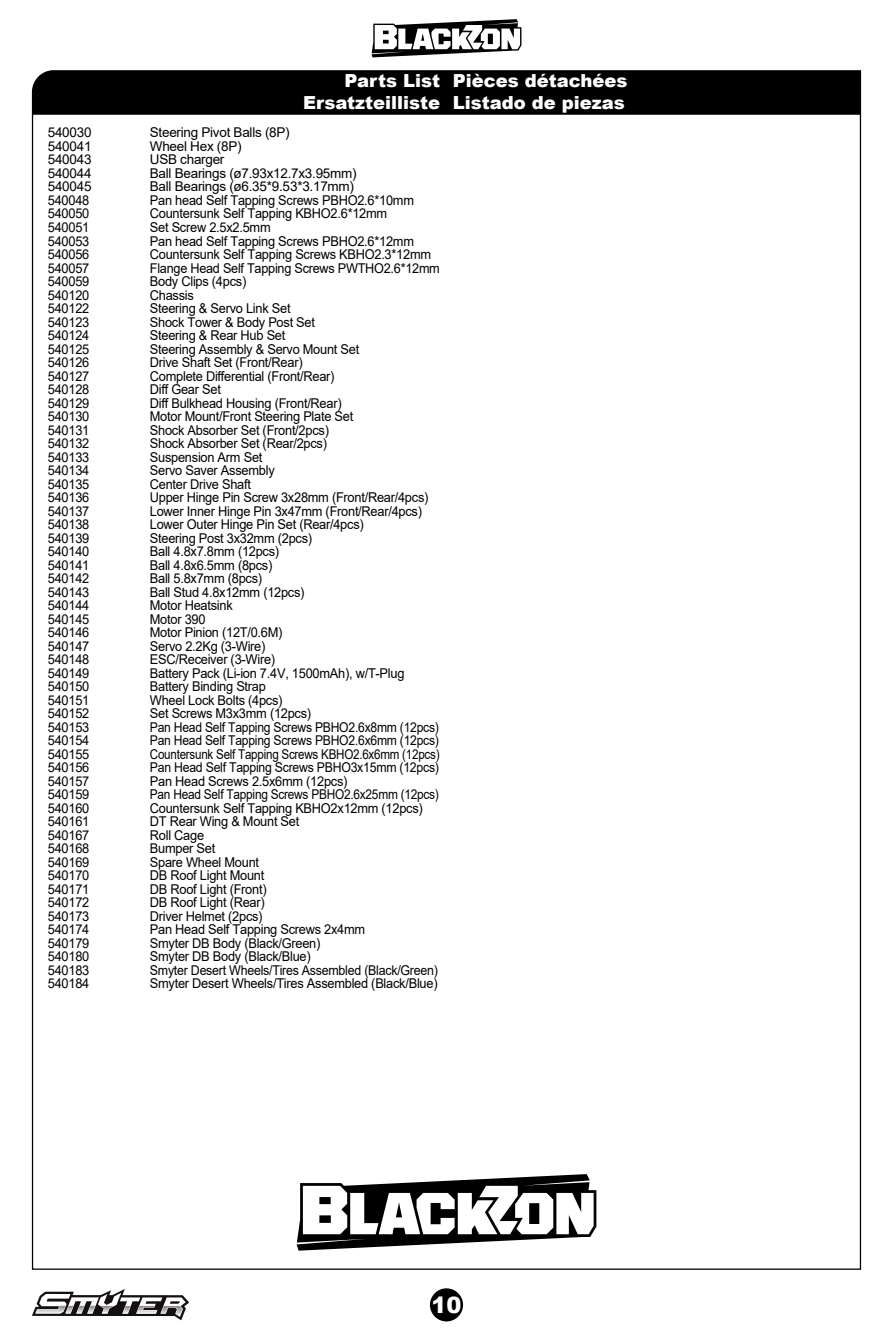
<style>
.page{position:relative;width:893px;height:1340px;background:#fff}
.page>*{position:absolute;margin:0;border:0;box-sizing:border-box;transform-origin:0 0}
.t1{font:900 22.5px "Arial";color:#fff}
.t2{font:900 18px/21.6px "Arial";color:#fff;text-align:right}
.t3{font:13.5px "Arial";letter-spacing:-.02em;color:#000;scale:.95 1}
.t4{font:13.5px "Arial";letter-spacing:-.02em;color:#000}
.t5{font:13.5px "Arial";letter-spacing:-.02em;color:#000;scale:.9 1}
.t6{font:13.5px "Arial";letter-spacing:-.02em;color:#000;scale:.86 1}
.t7{font:13.5px "Arial";letter-spacing:-.02em;color:#000;scale:.92 1}
.t8{font:13.5px "Arial";letter-spacing:-.02em;color:#000;scale:.88 1}
.t9{font:13.5px "Arial";letter-spacing:-.02em;color:#000;scale:.91 1}
.t10{font:13.5px "Arial";letter-spacing:-.02em;color:#000;scale:.94 1}
</style>
<div class="page">
<svg style="left:372px;top:19px;width:149px;height:38px"></svg>
<svg style="left:32px;top:1289px;width:157px;height:31px"></svg>
<div style="left:430px;top:1288px;width:33px;height:33px;background:#000;border-radius:17px"></div>
<div style="left:32px;top:70px;width:829px;height:43px;background:#000"></div>
<svg style="left:297px;top:1174px;width:299px;height:76px"></svg>
<h2 class="t2" style="left:303px;top:70px;width:139px">Parts List<br>Ersatzteilliste</h2>
<h2 class="t2" style="left:453px;top:70px;width:176px;text-align:left">Pièces détachées<br>Listado de piezas</h2>
<p class="t4" style="left:48px;top:123px;width:45px">540030</p>
<p class="t4" style="left:150px;top:123px;width:141px">Steering Pivot Balls (8P)</p>
<p class="t4" style="left:48px;top:137px;width:45px">540041</p>
<p class="t4" style="left:150px;top:137px;width:93px">Wheel Hex (8P)</p>
<p class="t4" style="left:48px;top:150px;width:45px">540043</p>
<p class="t4" style="left:150px;top:150px;width:76px">USB charger</p>
<p class="t4" style="left:48px;top:164px;width:45px">540044</p>
<p class="t4" style="left:150px;top:164px;width:208px">Ball Bearings (ø7.93x12.7x3.95mm)</p>
<p class="t4" style="left:48px;top:177px;width:45px">540045</p>
<p class="t4" style="left:150px;top:177px;width:206px">Ball Bearings (ø6.35*9.53*3.17mm)</p>
<p class="t3" style="left:48px;top:191px;width:45px">540048</p>
<p class="t3" style="left:150px;top:191px;width:280px">Pan head Self Tapping Screws PBHO2.6*10mm</p>
<p class="t3" style="left:48px;top:204px;width:45px">540050</p>
<p class="t3" style="left:150px;top:204px;width:251px">Countersunk Self Tapping KBHO2.6*12mm</p>
<p class="t3" style="left:48px;top:218px;width:45px">540051</p>
<p class="t3" style="left:150px;top:218px;width:129px">Set Screw 2.5x2.5mm</p>
<p class="t3" style="left:48px;top:231px;width:45px">540053</p>
<p class="t3" style="left:150px;top:231px;width:280px">Pan head Self Tapping Screws PBHO2.6*12mm</p>
<p class="t3" style="left:48px;top:245px;width:45px">540056</p>
<p class="t3" style="left:150px;top:245px;width:298px">Countersunk Self Tapping Screws KBHO2.3*12mm</p>
<p class="t3" style="left:48px;top:258px;width:45px">540057</p>
<p class="t10" style="left:150px;top:258px;width:310px">Flange Head Self Tapping Screws PWTHO2.6*12mm</p>
<p class="t3" style="left:48px;top:272px;width:45px">540059</p>
<p class="t3" style="left:150px;top:272px;width:103px">Body Clips (4pcs)</p>
<p class="t3" style="left:48px;top:285px;width:45px">540120</p>
<p class="t3" style="left:150px;top:285px;width:48px">Chassis</p>
<p class="t3" style="left:48px;top:299px;width:45px">540122</p>
<p class="t3" style="left:150px;top:299px;width:150px">Steering &amp; Servo Link Set</p>
<p class="t3" style="left:48px;top:312px;width:45px">540123</p>
<p class="t3" style="left:150px;top:312px;width:175px">Shock Tower &amp; Body Post Set</p>
<p class="t3" style="left:48px;top:326px;width:45px">540124</p>
<p class="t3" style="left:150px;top:326px;width:144px">Steering &amp; Rear Hub Set</p>
<p class="t3" style="left:48px;top:339px;width:45px">540125</p>
<p class="t3" style="left:150px;top:339px;width:222px">Steering Assembly &amp; Servo Mount Set</p>
<p class="t3" style="left:48px;top:353px;width:45px">540126</p>
<p class="t3" style="left:150px;top:353px;width:162px">Drive Shaft Set (Front/Rear)</p>
<p class="t3" style="left:48px;top:366px;width:45px">540127</p>
<p class="t3" style="left:150px;top:366px;width:196px">Complete Differential (Front/Rear)</p>
<p class="t3" style="left:48px;top:380px;width:45px">540128</p>
<p class="t3" style="left:150px;top:380px;width:76px">Diff Gear Set</p>
<p class="t3" style="left:48px;top:393px;width:45px">540129</p>
<p class="t3" style="left:150px;top:393px;width:203px">Diff Bulkhead Housing (Front/Rear)</p>
<p class="t3" style="left:48px;top:407px;width:45px">540130</p>
<p class="t3" style="left:150px;top:407px;width:216px">Motor Mount/Front Steering Plate Set</p>
<p class="t3" style="left:48px;top:420px;width:45px">540131</p>
<p class="t3" style="left:150px;top:420px;width:190px">Shock Absorber Set (Front/2pcs)</p>
<p class="t3" style="left:48px;top:434px;width:45px">540132</p>
<p class="t3" style="left:150px;top:434px;width:188px">Shock Absorber Set (Rear/2pcs)</p>
<p class="t3" style="left:48px;top:447px;width:45px">540133</p>
<p class="t3" style="left:150px;top:447px;width:120px">Suspension Arm Set</p>
<p class="t3" style="left:48px;top:461px;width:45px">540134</p>
<p class="t3" style="left:150px;top:461px;width:133px">Servo Saver Assembly</p>
<p class="t3" style="left:48px;top:474px;width:45px">540135</p>
<p class="t3" style="left:150px;top:474px;width:108px">Center Drive Shaft</p>
<p class="t3" style="left:48px;top:488px;width:45px">540136</p>
<p class="t3" style="left:150px;top:488px;width:295px">Upper Hinge Pin Screw 3x28mm (Front/Rear/4pcs)</p>
<p class="t3" style="left:48px;top:501px;width:45px">540137</p>
<p class="t3" style="left:150px;top:501px;width:288px">Lower Inner Hinge Pin 3x47mm (Front/Rear/4pcs)</p>
<p class="t3" style="left:48px;top:515px;width:45px">540138</p>
<p class="t3" style="left:150px;top:515px;width:227px">Lower Outer Hinge Pin Set (Rear/4pcs)</p>
<p class="t3" style="left:48px;top:528px;width:45px">540139</p>
<p class="t3" style="left:150px;top:528px;width:172px">Steering Post 3x32mm (2pcs)</p>
<p class="t3" style="left:48px;top:542px;width:45px">540140</p>
<p class="t3" style="left:150px;top:542px;width:138px">Ball 4.8x7.8mm (12pcs)</p>
<p class="t3" style="left:48px;top:555px;width:45px">540141</p>
<p class="t3" style="left:150px;top:555px;width:130px">Ball 4.8x6.5mm (8pcs)</p>
<p class="t3" style="left:48px;top:569px;width:45px">540142</p>
<p class="t3" style="left:150px;top:569px;width:120px">Ball 5.8x7mm (8pcs)</p>
<p class="t3" style="left:48px;top:582px;width:45px">540143</p>
<p class="t3" style="left:150px;top:582px;width:164px">Ball Stud 4.8x12mm (12pcs)</p>
<p class="t3" style="left:48px;top:596px;width:45px">540144</p>
<p class="t3" style="left:150px;top:596px;width:89px">Motor Heatsink</p>
<p class="t3" style="left:48px;top:609px;width:45px">540145</p>
<p class="t3" style="left:150px;top:609px;width:60px">Motor 390</p>
<p class="t3" style="left:48px;top:623px;width:45px">540146</p>
<p class="t3" style="left:150px;top:623px;width:141px">Motor Pinion (12T/0.6M)</p>
<p class="t3" style="left:48px;top:636px;width:45px">540147</p>
<p class="t3" style="left:150px;top:636px;width:123px">Servo 2.2Kg (3-Wire)</p>
<p class="t3" style="left:48px;top:650px;width:45px">540148</p>
<p class="t3" style="left:150px;top:650px;width:133px">ESC/Receiver (3-Wire)</p>
<p class="t3" style="left:48px;top:663px;width:45px">540149</p>
<p class="t3" style="left:150px;top:663px;width:269px">Battery Pack (Li-ion 7.4V, 1500mAh), w/T-Plug</p>
<p class="t3" style="left:48px;top:677px;width:45px">540150</p>
<p class="t3" style="left:150px;top:677px;width:124px">Battery Binding Strap</p>
<p class="t3" style="left:48px;top:690px;width:45px">540151</p>
<p class="t3" style="left:150px;top:690px;width:141px">Wheel Lock Bolts (4pcs)</p>
<p class="t3" style="left:48px;top:704px;width:45px">540152</p>
<p class="t3" style="left:150px;top:704px;width:171px">Set Screws M3x3mm (12pcs)</p>
<p class="t3" style="left:48px;top:717px;width:45px">540153</p>
<p class="t5" style="left:150px;top:717px;width:323px">Pan Head Self Tapping Screws PBHO2.6x8mm (12pcs)</p>
<p class="t3" style="left:48px;top:731px;width:45px">540154</p>
<p class="t5" style="left:150px;top:731px;width:323px">Pan Head Self Tapping Screws PBHO2.6x6mm (12pcs)</p>
<p class="t3" style="left:48px;top:744px;width:45px">540155</p>
<p class="t6" style="left:150px;top:744px;width:338px">Countersunk Self Tapping Screws KBHO2.6x6mm (12pcs)</p>
<p class="t3" style="left:48px;top:758px;width:45px">540156</p>
<p class="t9" style="left:150px;top:758px;width:319px">Pan Head Self Tapping Screws PBHO3x15mm (12pcs)</p>
<p class="t3" style="left:48px;top:771px;width:45px">540157</p>
<p class="t3" style="left:150px;top:771px;width:209px">Pan Head Screws 2.5x6mm (12pcs)</p>
<p class="t3" style="left:48px;top:785px;width:45px">540159</p>
<p class="t8" style="left:150px;top:785px;width:330px">Pan Head Self Tapping Screws PBHO2.6x25mm (12pcs)</p>
<p class="t3" style="left:48px;top:798px;width:45px">540160</p>
<p class="t3" style="left:150px;top:798px;width:289px">Countersunk Self Tapping KBHO2x12mm (12pcs)</p>
<p class="t3" style="left:48px;top:812px;width:45px">540161</p>
<p class="t3" style="left:150px;top:812px;width:159px">DT Rear Wing &amp; Mount Set</p>
<p class="t3" style="left:48px;top:825px;width:45px">540167</p>
<p class="t3" style="left:150px;top:825px;width:59px">Roll Cage</p>
<p class="t3" style="left:48px;top:839px;width:45px">540168</p>
<p class="t3" style="left:150px;top:839px;width:70px">Bumper Set</p>
<p class="t3" style="left:48px;top:852px;width:45px">540169</p>
<p class="t3" style="left:150px;top:852px;width:116px">Spare Wheel Mount</p>
<p class="t3" style="left:48px;top:866px;width:45px">540170</p>
<p class="t3" style="left:150px;top:866px;width:122px">DB Roof Light Mount</p>
<p class="t3" style="left:48px;top:879px;width:45px">540171</p>
<p class="t3" style="left:150px;top:879px;width:124px">DB Roof Light (Front)</p>
<p class="t3" style="left:48px;top:893px;width:45px">540172</p>
<p class="t3" style="left:150px;top:893px;width:122px">DB Roof Light (Rear)</p>
<p class="t3" style="left:48px;top:906px;width:45px">540173</p>
<p class="t3" style="left:150px;top:906px;width:120px">Driver Helmet (2pcs)</p>
<p class="t3" style="left:48px;top:920px;width:45px">540174</p>
<p class="t3" style="left:150px;top:920px;width:228px">Pan Head Self Tapping Screws 2x4mm</p>
<p class="t3" style="left:48px;top:933px;width:45px">540179</p>
<p class="t3" style="left:150px;top:933px;width:181px">Smyter DB Body (Black/Green)</p>
<p class="t3" style="left:48px;top:947px;width:45px">540180</p>
<p class="t3" style="left:150px;top:947px;width:171px">Smyter DB Body (Black/Blue)</p>
<p class="t3" style="left:48px;top:960px;width:45px">540183</p>
<p class="t7" style="left:150px;top:960px;width:315px">Smyter Desert Wheels/Tires Assembled (Black/Green)</p>
<p class="t3" style="left:48px;top:974px;width:45px">540184</p>
<p class="t3" style="left:150px;top:974px;width:304px">Smyter Desert Wheels/Tires Assembled (Black/Blue)</p>
<h1 class="t1" style="left:431px;top:1288px;width:32px">10</h1>
</div>
